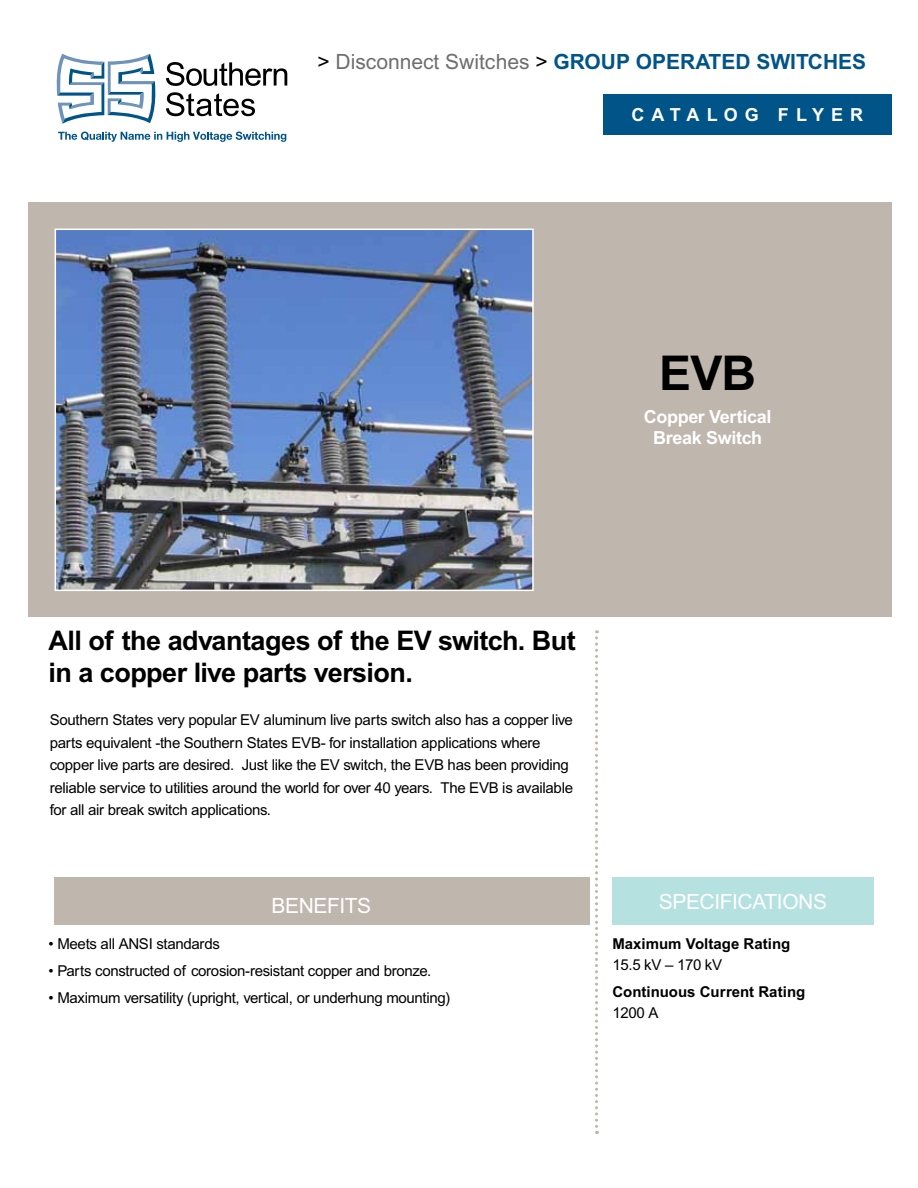
<style>
.page{position:relative;width:918px;height:1188px;background:#fff}
.page>*{position:absolute;margin:0;border:0;box-sizing:border-box;transform-origin:0 0}
.t1{font:700 48px "Arial MT Std";color:#000}
.t2{font:700 27px/32.4px "Arial MT Std";letter-spacing:-.02em;color:#000}
.t3{font:700 21px "Arial MT Std";color:#005488}
.t4{font:21px "Arial MT Std";letter-spacing:-.02em;color:#fff}
.t5{font:700 18px/21.6px "Arial MT Std";letter-spacing:-.02em;color:#fff;text-align:center}
.t6{font:700 18px "Arial MT Std";letter-spacing:.39em;color:#fff}
.t7{font:15px/22.5px "Arial MT Std";letter-spacing:-.02em;color:#000}
.t8{font:700 15px "Arial MT Std";color:#000}
.s1{font-weight:400;color:#000}
.s2{font-weight:400;color:#6d6e71}
</style>
<div class="page">
<div style="left:28px;top:202px;width:864px;height:415px;background:#bfb6ad"></div>
<svg style="left:595px;top:630px;width:3px;height:504px"></svg>
<div style="left:55px;top:878px;width:535px;height:47px;background:#bfb6ad"></div>
<img style="left:58px;top:232px;width:473px;height:356px">
<div style="left:55px;top:229px;width:479px;height:362px;border:2px solid #fff"></div>
<div style="left:603px;top:94px;width:289px;height:41px;background:#005488"></div>
<svg style="left:166px;top:62px;width:121px;height:24px"></svg>
<svg style="left:166px;top:92px;width:89px;height:24px"></svg>
<svg style="left:56px;top:54px;width:100px;height:70px"></svg>
<svg style="left:58px;top:132px;width:228px;height:10px"></svg>
<div style="left:612px;top:878px;width:261px;height:47px;background:#b5e1e1"></div>
<h3 class="t3" style="left:317px;top:50px;width:550px"><span class="s1">&gt;</span> <span class="s2">Disconnect Switches</span> <span class="s1">&gt;</span> GROUP OPERATED SWITCHES</h3>
<p class="t6" style="left:632px;top:104px;width:233px">CATALOG FLYER</p>
<h1 class="t1" style="left:659px;top:345px;width:98px">EVB</h1>
<p class="t5" style="left:644px;top:406px;width:129px">Copper Vertical<br>Break Switch</p>
<h2 class="t2" style="left:49px;top:625px;width:529px">All of the advantages of the EV switch. But in a copper live parts version.</h2>
<p class="t7" style="left:50px;top:710px;width:525px">Southern States very popular EV aluminum live parts switch also has a copper live parts equivalent -the Southern States EVB- for installation applications where copper live parts are desired. Just like the EV switch, the EVB has been providing reliable service to utilities around the world for over 40 years. The EVB is available for all air break switch applications.</p>
<h3 class="t4" style="left:272px;top:894px;width:101px">BENEFITS</h3>
<p class="t7" style="left:49px;top:934px;width:173px">• Meets all ANSI standards</p>
<p class="t7" style="left:49px;top:961px;width:384px">• Parts constructed of corosion-resistant copper and bronze.</p>
<p class="t7" style="left:49px;top:988px;width:404px">• Maximum versatility (upright, vertical, or underhung mounting)</p>
<h3 class="t4" style="left:659px;top:890px;width:170px">SPECIFICATIONS</h3>
<p class="t8" style="left:612px;top:935px;width:180px">Maximum Voltage Rating</p>
<p class="t7" style="left:612px;top:955px;width:111px">15.5 kV – 170 kV</p>
<p class="t8" style="left:612px;top:983px;width:194px">Continuous Current Rating</p>
<p class="t7" style="left:612px;top:1003px;width:48px">1200 A</p>
</div>
